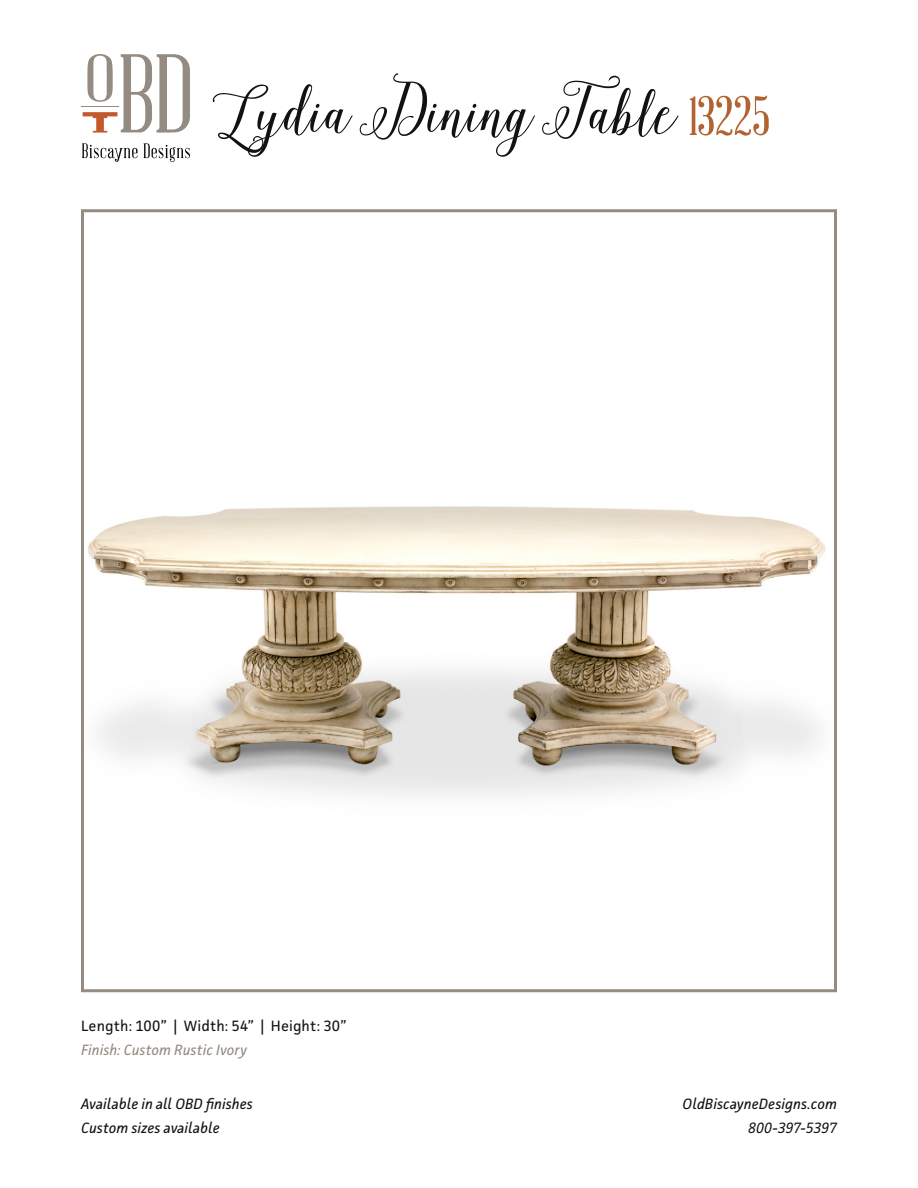
<style>
.page{position:relative;width:918px;height:1188px;background:#fff}
.page>*{position:absolute;margin:0;border:0;box-sizing:border-box;transform-origin:0 0}
.t1{font:93px "Isabella Script";color:#121212}
.t2{font:italic 15px "Facit";letter-spacing:.005em;color:#121212}
.t3{font:15px "Facit";letter-spacing:.005em;color:#121212}
.t4{font:italic 15px "Facit";letter-spacing:.005em;color:#948c83}
.s1{font-family:"Abraham Lincoln";font-size:54px;color:#b16432}
</style>
<div class="page">
<svg style="left:82px;top:143px;width:55px;height:19px"></svg>
<svg style="left:144px;top:143px;width:46px;height:19px"></svg>
<svg style="left:83px;top:54px;width:107px;height:79px"></svg>
<hr style="left:81px;top:106px;width:38px;height:1px;background:#948c83">
<img style="left:88px;top:506px;width:738px;height:290px">
<div style="left:81px;top:209px;width:756px;height:783px;border:3px solid #948c83"></div>
<p class="t1" style="left:216px;top:70px;width:555px">Lydia Dining Table <span class="s1">13225</span></p>
<p class="t3" style="left:81px;top:1016px;width:267px">Length: 100” | Width: 54” | Height: 30”</p>
<p class="t4" style="left:81px;top:1040px;width:168px">Finish: Custom Rustic Ivory</p>
<p class="t2" style="left:81px;top:1094px;width:174px">Available in all OBD finishes</p>
<p class="t2" style="left:683px;top:1094px;width:156px">OldBiscayneDesigns.com</p>
<p class="t2" style="left:81px;top:1118px;width:140px">Custom sizes available</p>
<p class="t2" style="left:748px;top:1118px;width:90px">800-397-5397</p>
</div>
